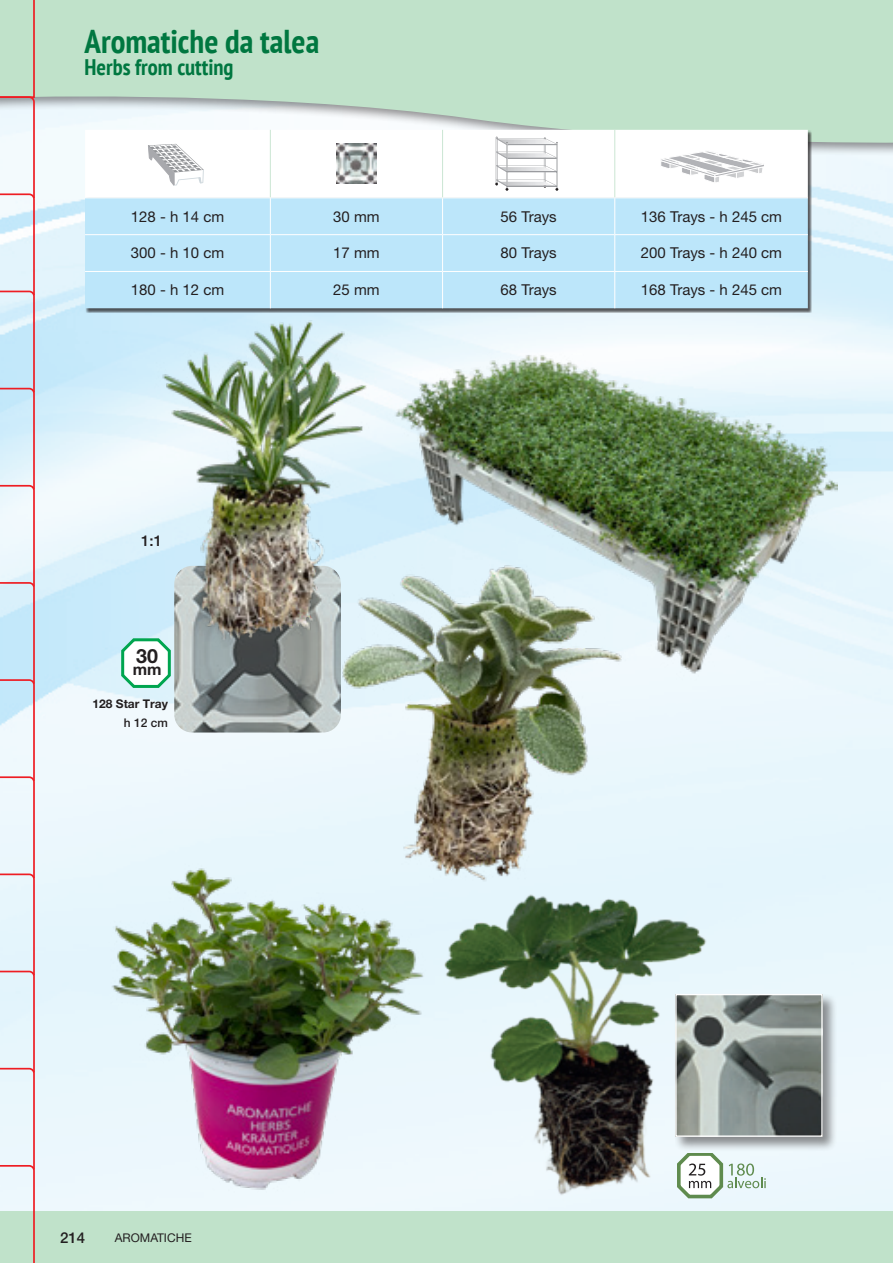
<style>
.page{position:relative;width:893px;height:1263px;background:#fff}
.page>*{position:absolute;margin:0;border:0;box-sizing:border-box;transform-origin:0 0}
.t1{font:700 condensed 33px "PT Sans";color:#007740}
.t2{font:700 condensed 22.5px "PT Sans";color:#007740}
.Normale{font:700 19.65px "Helvetica Neue LT Std";color:#231f20}
.Normale-2{font:700 15.9px "Helvetica Neue LT Std";color:#231f20}
.Default{font:15px "Helvetica Neue LT Std";color:#231f20}
.Normale-3{font:500 15px "Helvetica Neue LT Std";color:#231f20}
.Normale-4{font:700 12px "Helvetica Neue LT Std";color:#231f20}
.t3{font:12px "Helvetica Neue LT Std";color:#231f20}
.Normale-5{font:500 12px "Helvetica Neue LT Std";color:#231f20}
</style>
<div class="page">
<img style="left:96px;top:849px;width:339px;height:351px">
<img style="left:409px;top:325px;width:429px;height:355px">
<div style="left:0;top:1212px;width:893px;height:51px;background:#c0e2ca"></div>
<svg style="left:36px;top:0;width:857px;height:144px;background:#c3e2cd"></svg>
<svg style="left:85px;top:130px;width:723px;height:67px"></svg>
<div style="left:85px;top:198px;width:723px;height:110px;background:#bce6fa"></div>
<hr style="left:270px;top:130px;width:1px;height:67px;background:#cbe6d3">
<hr style="left:442px;top:130px;width:1px;height:67px;background:#cbe6d3">
<hr style="left:614px;top:130px;width:1px;height:67px;background:#cbe6d3">
<hr style="left:270px;top:198px;width:1px;height:36px;background:#fff">
<hr style="left:442px;top:198px;width:1px;height:36px;background:#fff">
<hr style="left:614px;top:198px;width:1px;height:36px;background:#fff">
<hr style="left:85px;top:234px;width:185px;height:1px;background:#fff">
<hr style="left:270px;top:234px;width:173px;height:1px;background:#fff">
<hr style="left:270px;top:235px;width:1px;height:36px;background:#fff">
<hr style="left:443px;top:234px;width:172px;height:1px;background:#fff">
<hr style="left:442px;top:235px;width:1px;height:36px;background:#fff">
<hr style="left:615px;top:234px;width:193px;height:1px;background:#fff">
<hr style="left:614px;top:235px;width:1px;height:36px;background:#fff">
<hr style="left:85px;top:271px;width:185px;height:1px;background:#fff">
<hr style="left:270px;top:271px;width:173px;height:1px;background:#fff">
<hr style="left:270px;top:272px;width:1px;height:36px;background:#fff">
<hr style="left:443px;top:271px;width:172px;height:1px;background:#fff">
<hr style="left:442px;top:272px;width:1px;height:36px;background:#fff">
<hr style="left:615px;top:271px;width:193px;height:1px;background:#fff">
<hr style="left:614px;top:272px;width:1px;height:36px;background:#fff">
<svg style="left:495px;top:137px;width:63px;height:54px"></svg>
<svg style="left:660px;top:150px;width:105px;height:34px"></svg>
<img style="left:336px;top:144px;width:40px;height:40px">
<svg style="left:147px;top:143px;width:57px;height:44px"></svg>
<svg style="left:120px;top:635px;width:52px;height:54px"></svg>
<img style="left:174px;top:646px;width:99px;height:86px">
<img style="left:127px;top:292px;width:282px;height:354px">
<img style="left:273px;top:537px;width:400px;height:361px">
<img style="left:435px;top:889px;width:275px;height:319px">
<svg style="left:677px;top:1153px;width:89px;height:45px"></svg>
<div style="left:673px;top:992px;width:164px;height:159px;background:#231f20;opacity:.5"></div>
<img style="left:677px;top:996px;width:144px;height:139px">
<div style="left:675px;top:994px;width:148px;height:143px;border:1px solid #fff"></div>
<svg style="left:0;top:0;width:36px;height:1263px"></svg>
<p class="t1" style="left:85px;top:19px;width:236px">Aromatiche da talea</p>
<p class="t2" style="left:85px;top:53px;width:150px">Herbs from cutting</p>
<p class="Default" style="left:131px;top:207px;width:95px">128 - h 14 cm</p>
<p class="Default" style="left:333px;top:207px;width:48px">30 mm</p>
<p class="Default" style="left:501px;top:207px;width:58px">56 Trays</p>
<p class="Default" style="left:641px;top:207px;width:143px">136 Trays - h 245 cm</p>
<p class="Default" style="left:131px;top:244px;width:95px">300 - h 10 cm</p>
<p class="Default" style="left:333px;top:244px;width:48px">17 mm</p>
<p class="Default" style="left:501px;top:244px;width:58px">80 Trays</p>
<p class="Default" style="left:641px;top:244px;width:143px">200 Trays - h 240 cm</p>
<p class="Default" style="left:131px;top:281px;width:95px">180 - h 12 cm</p>
<p class="Default" style="left:333px;top:281px;width:48px">25 mm</p>
<p class="Default" style="left:501px;top:281px;width:58px">68 Trays</p>
<p class="Default" style="left:641px;top:281px;width:143px">168 Trays - h 245 cm</p>
<p class="Normale-3" style="left:141px;top:531px;width:22px">1:1</p>
<p class="Normale" style="left:136px;top:643px;width:23px">30</p>
<p class="Normale-2" style="left:133px;top:659px;width:30px">mm</p>
<p class="Normale-4" style="left:93px;top:696px;width:77px">128 Star Tray</p>
<p class="Normale-5" style="left:124px;top:716px;width:46px">h 12 cm</p>
<p class="Normale-3" style="left:60px;top:1228px;width:27px">214</p>
<p class="t3" style="left:115px;top:1230px;width:78px">AROMATICHE</p>
</div>
